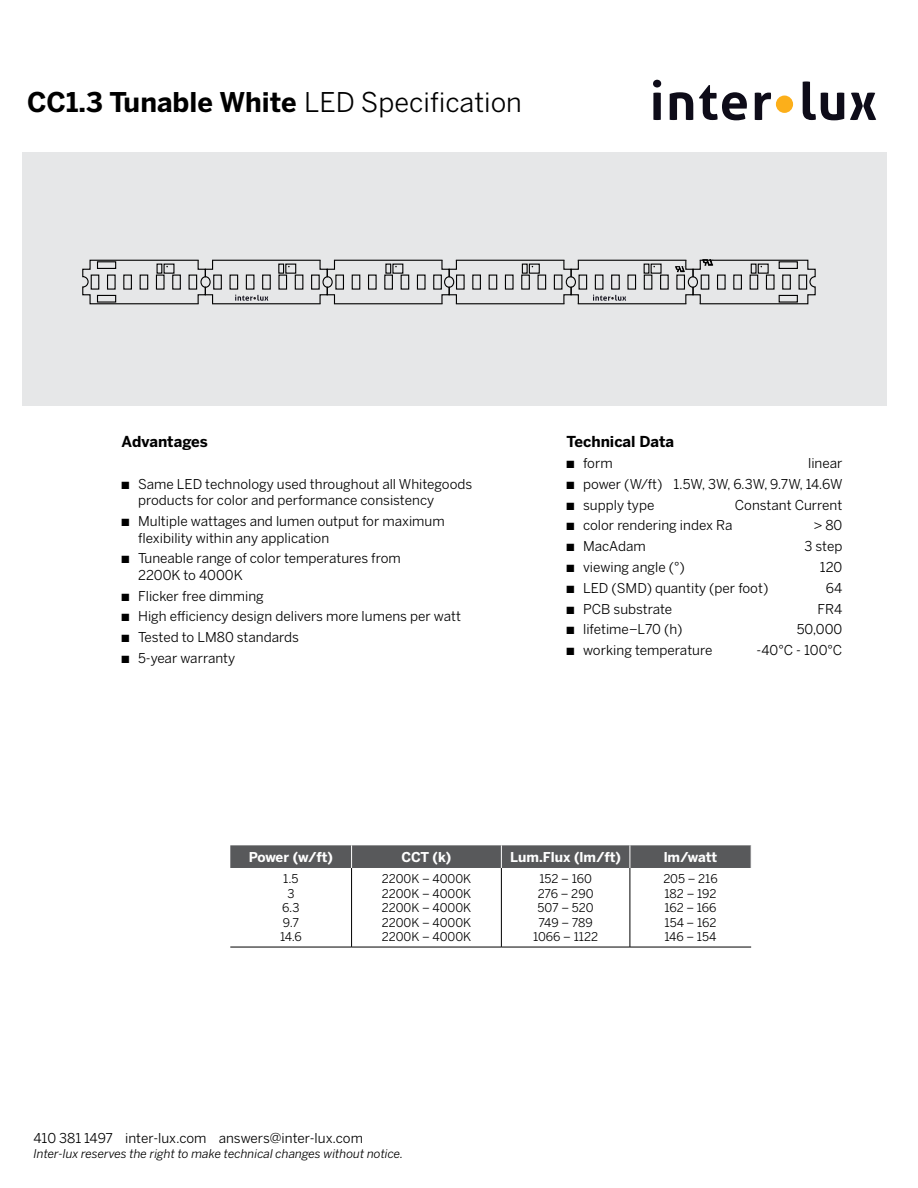
<style>
.page{position:relative;width:918px;height:1188px;background:#fff}
.page>*{position:absolute;margin:0;border:0;box-sizing:border-box;transform-origin:0 0}
.t1{font:700 27px "Benton Sans";color:#000}
.t2{font:700 15px "Benton Sans";color:#000}
.t3{font:13.5px/16.5px "Benton Sans";color:#000}
.t4{font:700 13.5px "Benton Sans";color:#fff}
.t5{font:12px/14.4px "Benton Sans";color:#000;text-align:center}
.t6{font:italic 12px "Benton Sans";color:#000}
.s1{font-weight:400}
</style>
<div class="page">
<hr style="left:351px;top:868px;width:1px;height:79px;background:#000">
<div style="left:230px;top:845px;width:522px;height:23px;background:#58595b"></div>
<hr style="left:501px;top:868px;width:1px;height:79px;background:#000">
<hr style="left:230px;top:947px;width:122px;height:1px;background:#000">
<hr style="left:352px;top:947px;width:149px;height:1px;background:#000">
<hr style="left:501px;top:947px;width:129px;height:1px;background:#000">
<hr style="left:630px;top:947px;width:121px;height:1px;background:#000">
<hr style="left:630px;top:868px;width:1px;height:79px;background:#000">
<div style="left:776px;top:96px;width:17px;height:17px;background:#fcaf1a;border-radius:50%"></div>
<svg style="left:755px;top:93px;width:16px;height:27px"></svg>
<svg style="left:803px;top:81px;width:41px;height:39px"></svg>
<svg style="left:670px;top:92px;width:23px;height:28px"></svg>
<svg style="left:850px;top:93px;width:26px;height:27px"></svg>
<svg style="left:653px;top:93px;width:8px;height:27px"></svg>
<div style="left:653px;top:80px;width:8px;height:8px;background:#0e0c19;border-radius:50%"></div>
<svg style="left:699px;top:85px;width:48px;height:35px"></svg>
<div style="left:23px;top:152px;width:864px;height:254px;background:#e6e7e8"></div>
<div style="left:456px;top:275px;width:9px;height:15px;border:1px solid #000"></div>
<div style="left:472px;top:275px;width:9px;height:15px;border:1px solid #000"></div>
<div style="left:489px;top:275px;width:8px;height:15px;border:1px solid #000"></div>
<div style="left:505px;top:275px;width:9px;height:15px;border:1px solid #000"></div>
<div style="left:521px;top:275px;width:9px;height:15px;border:1px solid #000"></div>
<div style="left:538px;top:275px;width:8px;height:15px;border:1px solid #000"></div>
<div style="left:554px;top:275px;width:8px;height:15px;border:1px solid #000"></div>
<div style="left:579px;top:275px;width:8px;height:15px;border:1px solid #000"></div>
<div style="left:595px;top:275px;width:8px;height:15px;border:1px solid #000"></div>
<div style="left:611px;top:275px;width:9px;height:15px;border:1px solid #000"></div>
<div style="left:627px;top:275px;width:9px;height:15px;border:1px solid #000"></div>
<div style="left:644px;top:275px;width:8px;height:15px;border:1px solid #000"></div>
<div style="left:660px;top:275px;width:9px;height:15px;border:1px solid #000"></div>
<div style="left:566px;top:276px;width:10px;height:12px;border:1px solid #000;border-radius:50%"></div>
<div style="left:522px;top:264px;width:6px;height:10px;border:1px solid #000"></div>
<div style="left:529px;top:264px;width:11px;height:10px;border:1px solid #000"></div>
<hr style="left:212px;top:260px;width:109px;height:1px;background:#000">
<hr style="left:334px;top:260px;width:109px;height:1px;background:#000">
<hr style="left:456px;top:260px;width:108px;height:1px;background:#000">
<hr style="left:578px;top:260px;width:108px;height:1px;background:#000">
<hr style="left:578px;top:303px;width:108px;height:1px;background:#000">
<hr style="left:456px;top:303px;width:108px;height:1px;background:#000">
<hr style="left:334px;top:303px;width:109px;height:1px;background:#000">
<hr style="left:212px;top:303px;width:109px;height:1px;background:#000">
<div style="left:213px;top:275px;width:9px;height:15px;border:1px solid #000"></div>
<div style="left:230px;top:275px;width:8px;height:15px;border:1px solid #000"></div>
<div style="left:246px;top:275px;width:8px;height:15px;border:1px solid #000"></div>
<div style="left:262px;top:275px;width:9px;height:15px;border:1px solid #000"></div>
<div style="left:278px;top:275px;width:9px;height:15px;border:1px solid #000"></div>
<div style="left:295px;top:275px;width:8px;height:15px;border:1px solid #000"></div>
<div style="left:311px;top:275px;width:9px;height:15px;border:1px solid #000"></div>
<div style="left:335px;top:275px;width:9px;height:15px;border:1px solid #000"></div>
<div style="left:352px;top:275px;width:8px;height:15px;border:1px solid #000"></div>
<div style="left:368px;top:275px;width:9px;height:15px;border:1px solid #000"></div>
<div style="left:384px;top:275px;width:9px;height:15px;border:1px solid #000"></div>
<div style="left:401px;top:275px;width:8px;height:15px;border:1px solid #000"></div>
<div style="left:417px;top:275px;width:9px;height:15px;border:1px solid #000"></div>
<div style="left:433px;top:275px;width:9px;height:15px;border:1px solid #000"></div>
<div style="left:322px;top:276px;width:11px;height:12px;border:1px solid #000;border-radius:50%"></div>
<div style="left:444px;top:276px;width:10px;height:12px;border:1px solid #000;border-radius:50%"></div>
<div style="left:278px;top:264px;width:6px;height:10px;border:1px solid #000"></div>
<div style="left:285px;top:264px;width:11px;height:10px;border:1px solid #000"></div>
<div style="left:385px;top:264px;width:6px;height:10px;border:1px solid #000"></div>
<svg style="left:235px;top:295px;width:33px;height:6px"></svg>
<svg style="left:593px;top:295px;width:33px;height:6px"></svg>
<svg style="left:82px;top:259px;width:132px;height:46px"></svg>
<svg style="left:319px;top:286px;width:17px;height:19px"></svg>
<svg style="left:319px;top:259px;width:17px;height:19px"></svg>
<svg style="left:441px;top:286px;width:17px;height:19px"></svg>
<svg style="left:441px;top:259px;width:17px;height:19px"></svg>
<svg style="left:563px;top:286px;width:16px;height:19px"></svg>
<svg style="left:563px;top:259px;width:16px;height:19px"></svg>
<svg style="left:675px;top:259px;width:141px;height:46px"></svg>
<h1 class="t1" style="left:27px;top:86px;width:496px">CC1.3 Tunable White <span class="s1">LED Specification</span></h1>
<p class="t2" style="left:122px;top:433px;width:88px">Advantages</p>
<p class="t3" style="left:138px;top:475px;width:336px;text-indent:-16px">■ Same LED technology used throughout all Whitegoods products for color and performance consistency</p>
<p class="t3" style="left:138px;top:513px;width:308px;text-indent:-16px">■ Multiple wattages and lumen output for maximum flexibility within any application</p>
<p class="t3" style="left:138px;top:550px;width:264px;text-indent:-16px">■ Tuneable range of color temperatures from<br>2200K to 4000K</p>
<p class="t3" style="left:122px;top:587px;width:144px">■ Flicker free dimming</p>
<p class="t3" style="left:122px;top:608px;width:341px">■ High efficiency design delivers more lumens per watt</p>
<p class="t3" style="left:122px;top:629px;width:179px">■ Tested to LM80 standards</p>
<p class="t3" style="left:122px;top:650px;width:115px">■ 5-year warranty</p>
<p class="t2" style="left:567px;top:433px;width:109px">Technical Data</p>
<p class="t3" style="left:567px;top:455px;width:48px">■ form</p>
<p class="t3" style="left:808px;top:455px;width:36px">linear</p>
<p class="t3" style="left:567px;top:475px;width:278px">■ power (W/ft) 1.5W, 3W, 6.3W, 9.7W, 14.6W</p>
<p class="t3" style="left:567px;top:496px;width:89px">■ supply type</p>
<p class="t3" style="left:735px;top:496px;width:109px">Constant Current</p>
<p class="t3" style="left:567px;top:517px;width:167px">■ color rendering index Ra</p>
<p class="t3" style="left:814px;top:517px;width:30px">&gt; 80</p>
<p class="t3" style="left:567px;top:538px;width:81px">■ MacAdam</p>
<p class="t3" style="left:804px;top:538px;width:39px">3 step</p>
<p class="t3" style="left:567px;top:559px;width:120px">■ viewing angle (°)</p>
<p class="t3" style="left:820px;top:559px;width:24px">120</p>
<p class="t3" style="left:567px;top:579px;width:203px">■ LED (SMD) quantity (per foot)</p>
<p class="t3" style="left:826px;top:579px;width:18px">64</p>
<p class="t3" style="left:567px;top:600px;width:107px">■ PCB substrate</p>
<p class="t3" style="left:818px;top:600px;width:26px">FR4</p>
<p class="t3" style="left:567px;top:621px;width:118px">■ lifetime−L70 (h)</p>
<p class="t3" style="left:797px;top:621px;width:47px">50,000</p>
<p class="t3" style="left:567px;top:642px;width:147px">■ working temperature</p>
<p class="t3" style="left:757px;top:642px;width:87px">-40°C - 100°C</p>
<p class="t4" style="left:249px;top:849px;width:86px">Power (w/ft)</p>
<p class="t4" style="left:402px;top:849px;width:51px">CCT (k)</p>
<p class="t4" style="left:510px;top:849px;width:112px">Lum.Flux (lm/ft)</p>
<p class="t4" style="left:664px;top:849px;width:55px">lm/watt</p>
<p class="t5" style="left:280px;top:872px;width:23px">1.5<br>3<br>6.3<br>9.7<br>14.6</p>
<p class="t5" style="left:382px;top:872px;width:91px;text-align:justify">2200K – 4000K 2200K – 4000K 2200K – 4000K 2200K – 4000K 2200K – 4000K</p>
<p class="t5" style="left:533px;top:872px;width:67px">152 – 160<br>276 – 290<br>507 – 520<br>749 – 789<br>1066 – 1122</p>
<p class="t5" style="left:663px;top:872px;width:56px;text-align:justify">205 – 216<br>182 – 192<br>162 – 166<br>154 – 162<br>146 – 154</p>
<p class="t3" style="left:33px;top:1130px;width:331px">410 381 1497 inter-lux.com answers@inter-lux.com</p>
<p class="t6" style="left:33px;top:1146px;width:371px">Inter-lux reserves the right to make technical changes without notice.</p>
</div>
